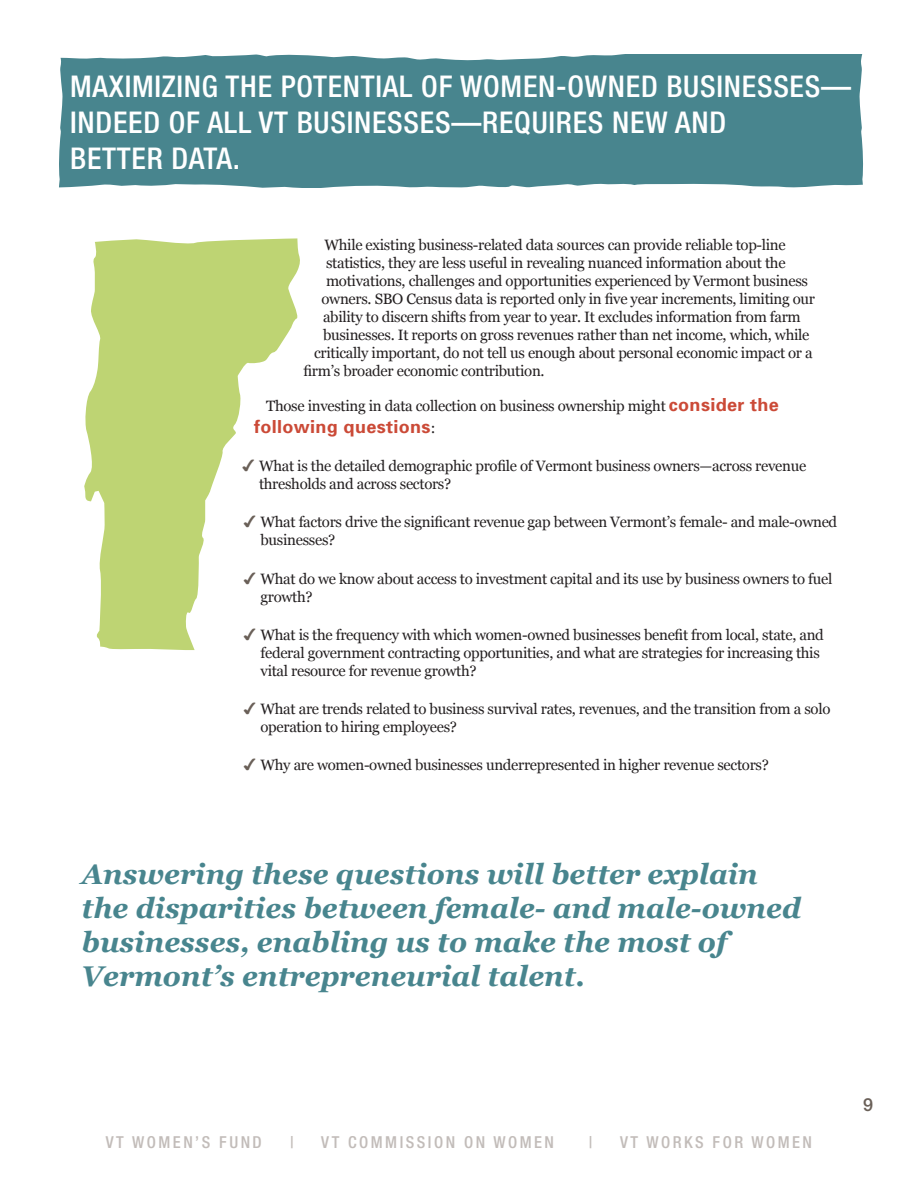
<style>
.page{position:relative;width:918px;height:1188px;background:#fff}
.page>*{position:absolute;margin:0;border:0;box-sizing:border-box;transform-origin:0 0}
.t1{font:500 condensed 30px/36px "Helvetica Neue LT Std";letter-spacing:.025em;color:#fff}
.t2{font:italic 700 28.5px/34.2px "Georgia";color:#48858e}
.t3{font:700 18px "Univers";letter-spacing:.02em;color:#cb4a37}
.t4{font:500 18px "Helvetica Neue LT Std";color:#6a6058}
.t5{font:500 condensed 16.5px "Helvetica Neue LT Std";letter-spacing:.15em;color:#c2bcb9}
.t6{font:15px/18px "Georgia";letter-spacing:-.02em;color:#231f20}
.s1{font-family:"Univers";font-weight:700;font-size:18px;color:#cb4a37}
.s2{font-family:"Georgia";font-weight:400;font-size:15px;color:#231f20}
</style>
<div class="page">
<div style="left:59px;top:54px;width:804px;height:134px;background:#48858e"></div>
<svg style="left:84px;top:238px;width:216px;height:412px;fill:#bed473"></svg>
<svg style="left:243px;top:460px;width:11px;height:11px"></svg>
<svg style="left:244px;top:516px;width:11px;height:12px"></svg>
<svg style="left:244px;top:572px;width:11px;height:12px"></svg>
<svg style="left:244px;top:628px;width:11px;height:12px"></svg>
<p class="t1" style="left:70px;top:68px;width:782px">MAXIMIZING THE POTENTIAL OF WOMEN-OWNED BUSINESSES—<br>INDEED OF ALL VT BUSINESSES—REQUIRES NEW AND<br>BETTER DATA.</p>
<p class="t6" style="left:325px;top:236px;width:463px">While existing business-related data sources can provide reliable top-line</p>
<p class="t6" style="left:326px;top:254px;width:461px">statistics, they are less useful in revealing nuanced information about the</p>
<p class="t6" style="left:326px;top:272px;width:484px">motivations, challenges and opportunities experienced by Vermont business</p>
<p class="t6" style="left:322px;top:290px;width:495px">owners. SBO Census data is reported only in five year increments, limiting our</p>
<p class="t6" style="left:323px;top:308px;width:479px">ability to discern shifts from year to year. It excludes information from farm</p>
<p class="t6" style="left:323px;top:326px;width:488px">businesses. It reports on gross revenues rather than net income, which, while</p>
<p class="t6" style="left:314px;top:344px;width:500px">critically important, do not tell us enough about personal economic impact or a</p>
<p class="t6" style="left:304px;top:362px;width:243px">firm’s broader economic contribution.</p>
<p class="t6" style="left:266px;top:398px;width:514px">Those investing in data collection on business ownership might <span class="s1">consider the</span></p>
<p class="t3" style="left:254px;top:416px;width:183px">following questions<span class="s2">:</span></p>
<p class="t6" style="left:259px;top:457px;width:549px">What is the detailed demographic profile of Vermont business owners—across revenue thresholds and across sectors?</p>
<p class="t6" style="left:261px;top:514px;width:578px">What factors drive the significant revenue gap between Vermont’s female- and male-owned businesses?</p>
<p class="t6" style="left:261px;top:570px;width:573px">What do we know about access to investment capital and its use by business owners to fuel growth?</p>
<p class="t6" style="left:261px;top:626px;width:565px">What is the frequency with which women-owned businesses benefit from local, state, and federal government contracting opportunities, and what are strategies for increasing this vital resource for revenue growth?</p>
<p class="t6" style="left:261px;top:700px;width:571px">What are trends related to business survival rates, revenues, and the transition from a solo operation to hiring employees?</p>
<p class="t6" style="left:261px;top:757px;width:510px">Why are women-owned businesses underrepresented in higher revenue sectors?</p>
<p class="t2" style="left:82px;top:857px;width:721px">Answering these questions will better explain the disparities between female- and male-owned businesses, enabling us to make the most of Vermont’s entrepreneurial talent.</p>
<p class="t5" style="left:106px;top:1132px;width:157px">VT WOMEN’S FUND</p>
<p class="t5" style="left:290px;top:1132px;width:5px">|</p>
<p class="t5" style="left:321px;top:1132px;width:234px">VT COMMISSION ON WOMEN</p>
<p class="t5" style="left:589px;top:1132px;width:5px">|</p>
<p class="t5" style="left:620px;top:1132px;width:194px">VT WORKS FOR WOMEN</p>
<p class="t4" style="left:863px;top:1094px;width:12px">9</p>
</div>
